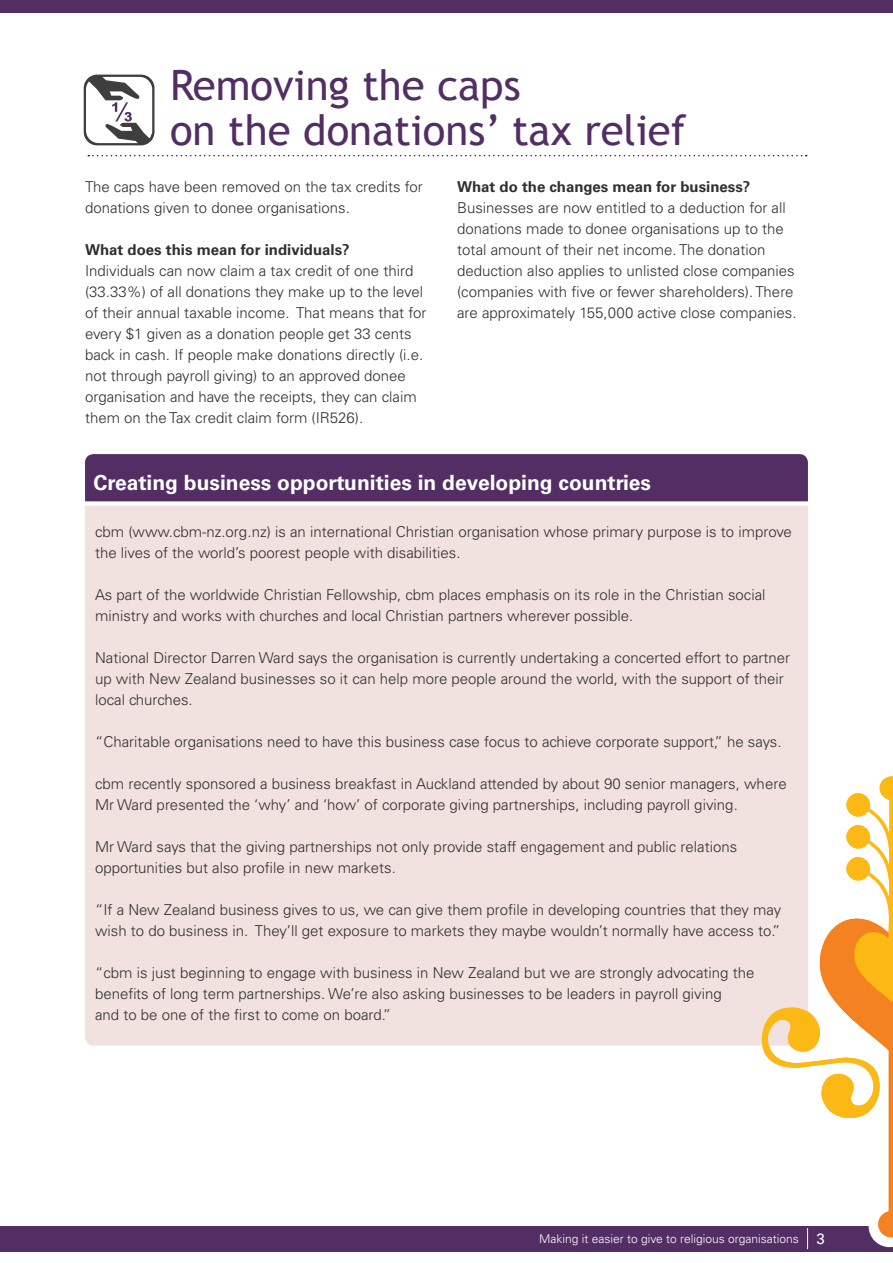
<style>
.page{position:relative;width:893px;height:1263px;background:#fff}
.page>*{position:absolute;margin:0;border:0;box-sizing:border-box;transform-origin:0 0}
.Main_Heads{font:42px/45px "Trebuchet MS";color:#522e64}
.Body_Text{font:700 21px "Univers LT Std";color:#fff}
.Body_Text-2{font:300 15px/21px "Univers LT Std";color:#312f30}
.Body_bold{font:700 15px "Univers LT Std";color:#312f30}
.Body_Text-3{font:300 12px "Univers LT Std";color:#fff}
.s1{font-weight:400;font-size:15px}
</style>
<div class="page">
<div style="left:0;top:1226px;width:893px;height:25px;background:#522e64"></div>
<div style="left:0;top:0;width:893px;height:12px;background:#522e64"></div>
<div style="left:85px;top:506px;width:723px;height:540px;background:#f1e2df"></div>
<svg style="left:88px;top:155px;width:719px;height:1px"></svg>
<div style="left:85px;top:454px;width:723px;height:47px;background:#522e64"></div>
<svg style="left:761px;top:776px;width:132px;height:473px"></svg>
<svg style="left:84px;top:75px;width:70px;height:70px"></svg>
<p class="Main_Heads" style="left:170px;top:63px;width:518px">Removing the caps<br>on the donations’ tax relief</p>
<p class="Body_bold" style="left:457px;top:178px;width:295px">What do the changes mean for business?</p>
<p class="Body_Text-2" style="left:457px;top:197px;width:341px">Businesses are now entitled to a deduction for all donations made to donee organisations up to the total amount of their net income. The donation deduction also applies to unlisted close companies (companies with five or fewer shareholders). There are approximately 155,000 active close companies.</p>
<p class="Body_Text-2" style="left:85px;top:176px;width:339px">The caps have been removed on the tax credits for donations given to donee organisations.</p>
<p class="Body_bold" style="left:85px;top:241px;width:266px">What does this mean for individuals?</p>
<p class="Body_Text-2" style="left:85px;top:260px;width:343px">Individuals can now claim a tax credit of one third (33.33%) of all donations they make up to the level of their annual taxable income. That means that for every $1 given as a donation people get 33 cents back in cash. If people make donations directly (i.e. not through payroll giving) to an approved donee organisation and have the receipts, they can claim them on the Tax credit claim form (IR526).</p>
<p class="Body_Text" style="left:94px;top:470px;width:559px">Creating business opportunities in developing countries</p>
<p class="Body_Text-2" style="left:95px;top:521px;width:698px">cbm (www.cbm-nz.org.nz) is an international Christian organisation whose primary purpose is to improve the lives of the world’s poorest people with disabilities.</p>
<p class="Body_Text-2" style="left:95px;top:584px;width:672px">As part of the worldwide Christian Fellowship, cbm places emphasis on its role in the Christian social ministry and works with churches and local Christian partners wherever possible.</p>
<p class="Body_Text-2" style="left:95px;top:647px;width:697px">National Director Darren Ward says the organisation is currently undertaking a concerted effort to partner up with New Zealand businesses so it can help more people around the world, with the support of their local churches.</p>
<p class="Body_Text-2" style="left:95px;top:731px;width:688px">“Charitable organisations need to have this business case focus to achieve corporate support,” he says.</p>
<p class="Body_Text-2" style="left:95px;top:773px;width:693px">cbm recently sponsored a business breakfast in Auckland attended by about 90 senior managers, where<br>Mr Ward presented the ‘why’ and ‘how’ of corporate giving partnerships, including payroll giving.</p>
<p class="Body_Text-2" style="left:95px;top:836px;width:644px">Mr Ward says that the giving partnerships not only provide staff engagement and public relations opportunities but also profile in new markets.</p>
<p class="Body_Text-2" style="left:95px;top:899px;width:688px">“If a New Zealand business gives to us, we can give them profile in developing countries that they may wish to do business in. They’ll get exposure to markets they maybe wouldn’t normally have access to.”</p>
<p class="Body_Text-2" style="left:95px;top:962px;width:661px">“cbm is just beginning to engage with business in New Zealand but we are strongly advocating the benefits of long term partnerships. We’re also asking businesses to be leaders in payroll giving<br>and to be one of the first to come on board.”</p>
<p class="Body_Text-3" style="left:539px;top:1231px;width:287px">Making it easier to give to religious organisations <span class="s1">3</span></p>
</div>
